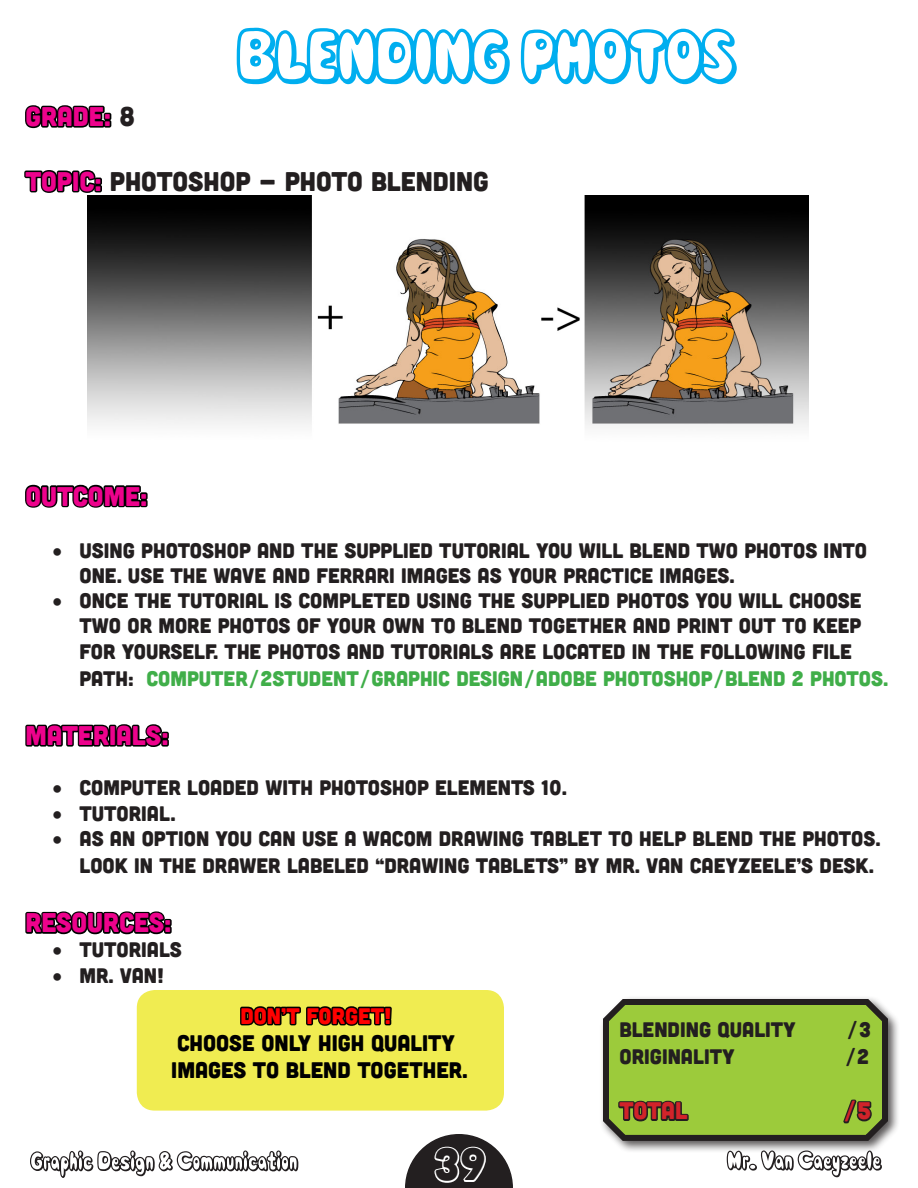
<style>
.page{position:relative;width:918px;height:1188px;background:#fff}
.page>*{position:absolute;margin:0;border:0;box-sizing:border-box;transform-origin:0 0}
.t1{font:45px "Cubano";color:#231f20}
.t2{font:27px "Cubano";color:#ed028c}
.t3{font:27px "Cubano";color:#231f20}
.Heading_3{font:24px "Cubano";letter-spacing:-.01em;color:#d1232a}
.t4{font:22.5px "Cubano";color:#000}
.t5{font:22.5px "Cubano";color:#f00}
.t6{font:21px/25.8px "Cubano";color:#231f20}
.s1{color:#231f20}
.s2{color:#ed028c}
.s3{color:#40ae49}
</style>
<div class="page">
<svg style="left:405px;top:1134px;width:108px;height:54px"></svg>
<svg style="left:727px;top:1153px;width:155px;height:24px"></svg>
<div style="left:599px;top:995px;width:301px;height:158px;background:#231f20;opacity:.75"></div>
<svg style="left:600px;top:995px;width:291px;height:149px"></svg>
<svg style="left:24px;top:105px;width:88px;height:88px"></svg>
<img style="left:87px;top:195px;width:721px;height:232px">
<svg style="left:25px;top:724px;width:144px;height:23px"></svg>
<svg style="left:606px;top:1002px;width:279px;height:136px;background:#8eb739"></svg>
<svg style="left:237px;top:28px;width:500px;height:56px"></svg>
<div style="left:137px;top:990px;width:367px;height:121px;background:#f0ec51;border-radius:18px"></div>
<svg style="left:25px;top:386px;width:124px;height:122px"></svg>
<svg style="left:25px;top:911px;width:368px;height:267px"></svg>
<p class="t2" style="left:26px;top:99px;width:112px">GRADE: <span class="s1">8</span></p>
<p class="t3" style="left:26px;top:164px;width:465px"><span class="s2">TOPIC:</span> PHOTOSHOP - PHOTO BLENDING</p>
<p class="t2" style="left:26px;top:479px;width:123px">OUTCOME:</p>
<p class="t6" style="left:80px;top:537px;width:789px;line-height:25.2px;text-indent:-27px">• USING PHOTOSHOP AND THE SUPPLIED TUTORIAL YOU WILL BLEND TWO PHOTOS INTO<br>ONE. USE THE WAVE AND FERRARI IMAGES AS YOUR PRACTICE IMAGES.</p>
<p class="t6" style="left:80px;top:587px;width:810px;text-indent:-27px">• ONCE THE TUTORIAL IS COMPLETED USING THE SUPPLIED PHOTOS YOU WILL CHOOSE TWO OR MORE PHOTOS OF YOUR OWN TO BLEND TOGETHER AND PRINT OUT TO KEEP FOR YOURSELF. THE PHOTOS AND TUTORIALS ARE LOCATED IN THE FOLLOWING FILE PATH: <span class="s3">COMPUTER/2STUDENT/GRAPHIC DESIGN/ADOBE PHOTOSHOP/BLEND 2 PHOTOS.</span></p>
<p class="t2" style="left:26px;top:718px;width:145px">MATERIALS:</p>
<p class="t6" style="left:52px;top:774px;width:516px">• COMPUTER LOADED WITH PHOTOSHOP ELEMENTS 10.</p>
<p class="t6" style="left:52px;top:799px;width:124px">• TUTORIAL.</p>
<p class="t6" style="left:80px;top:824px;width:803px;line-height:27px;text-indent:-27px">• AS AN OPTION YOU CAN USE A WACOM DRAWING TABLET TO HELP BLEND THE PHOTOS.<br>LOOK IN THE DRAWER LABELED “DRAWING TABLETS” BY MR. VAN CAEYZEELE’S DESK.</p>
<p class="t2" style="left:26px;top:905px;width:148px">RESOURCES:</p>
<p class="t6" style="left:52px;top:936px;width:131px">• TUTORIALS</p>
<p class="t6" style="left:52px;top:961px;width:113px">• MR. VAN!</p>
<p class="t6" style="left:619px;top:1015px;width:178px">BLENDING QUALITY</p>
<p class="t6" style="left:846px;top:1015px;width:26px">/3</p>
<p class="t6" style="left:620px;top:1042px;width:117px">ORIGINALITY</p>
<p class="t6" style="left:844px;top:1042px;width:26px">/2</p>
<p class="Heading_3" style="left:620px;top:1096px;width:69px">TOTAL</p>
<p class="Heading_3" style="left:843px;top:1096px;width:30px">/5</p>
<p class="t5" style="left:240px;top:1002px;width:153px">DON’T FORGET!</p>
<p class="t4" style="left:177px;top:1029px;width:280px">CHOOSE ONLY HIGH QUALITY</p>
<p class="t4" style="left:171px;top:1056px;width:298px">IMAGES TO BLEND TOGETHER.</p>
<h1 class="t1" style="left:434px;top:1136px;width:54px">39</h1>
</div>
